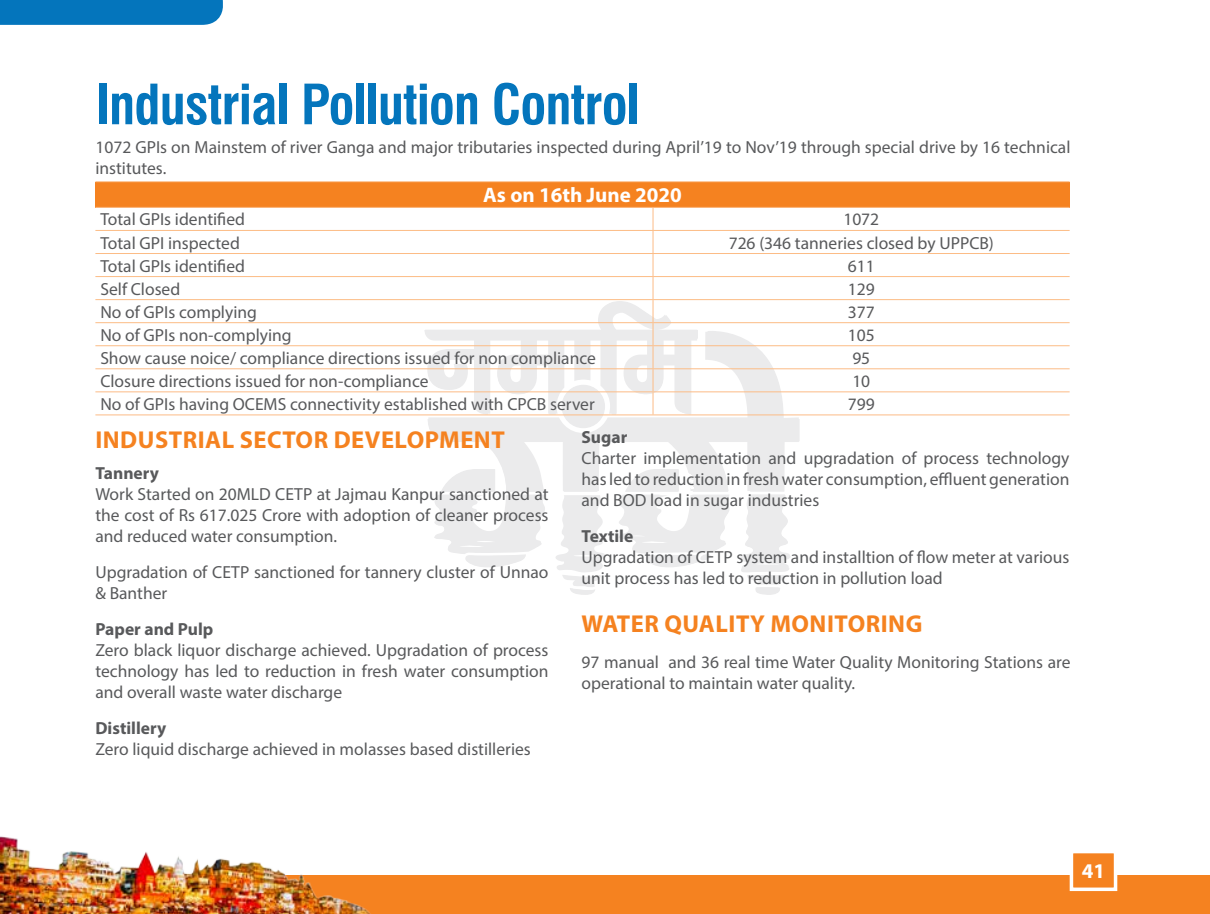
<style>
.page{position:relative;width:1210px;height:914px;background:#fff}
.page>*{position:absolute;margin:0;border:0;box-sizing:border-box;transform-origin:0 0}
.t1{font:700 condensed 54.07px "Swiss 721 BT";letter-spacing:-.015em;color:#0475bc}
.t2{font:700 24.5px "Myriad Pro";letter-spacing:.02em;color:#f58220}
.t3{font:700 21px "Myriad Pro";color:#fff}
.t4{font:17.5px/21px "Myriad Pro";color:#58595b}
.t5{font:700 17.5px "Myriad Pro";color:#58595b}
</style>
<div class="page">
<svg style="left:434px;top:536px;width:171px;height:59px"></svg>
<svg style="left:434px;top:300px;width:369px;height:236px"></svg>
<svg style="left:428px;top:324px;width:371px;height:167px;fill:#ebebec"></svg>
<svg style="left:614px;top:437px;width:180px;height:158px"></svg>
<div style="left:95px;top:182px;width:974px;height:25px;background:#f58220"></div>
<hr style="left:95px;top:181px;width:558px;height:1px;background:#fcbc86">
<hr style="left:653px;top:181px;width:416px;height:1px;background:#fcbc86">
<hr style="left:95px;top:207px;width:558px;height:1px;background:#fcbc86">
<hr style="left:653px;top:207px;width:416px;height:1px;background:#fcbc86">
<hr style="left:95px;top:230px;width:558px;height:1px;background:#fcbc86">
<hr style="left:653px;top:230px;width:416px;height:1px;background:#fcbc86">
<hr style="left:95px;top:253px;width:558px;height:1px;background:#fcbc86">
<hr style="left:653px;top:253px;width:416px;height:1px;background:#fcbc86">
<hr style="left:95px;top:276px;width:558px;height:1px;background:#fcbc86">
<hr style="left:653px;top:276px;width:416px;height:1px;background:#fcbc86">
<hr style="left:95px;top:299px;width:558px;height:1px;background:#fcbc86">
<hr style="left:653px;top:299px;width:416px;height:1px;background:#fcbc86">
<hr style="left:95px;top:322px;width:558px;height:1px;background:#fcbc86">
<hr style="left:653px;top:322px;width:416px;height:1px;background:#fcbc86">
<hr style="left:95px;top:345px;width:558px;height:1px;background:#fcbc86">
<hr style="left:653px;top:345px;width:416px;height:1px;background:#fcbc86">
<hr style="left:95px;top:368px;width:558px;height:1px;background:#fcbc86">
<hr style="left:653px;top:368px;width:416px;height:1px;background:#fcbc86">
<hr style="left:95px;top:391px;width:558px;height:1px;background:#fcbc86">
<hr style="left:653px;top:391px;width:416px;height:1px;background:#fcbc86">
<svg style="left:420px;top:208px;width:282px;height:210px"></svg>
<hr style="left:95px;top:414px;width:558px;height:1px;background:#fcbc86">
<hr style="left:653px;top:414px;width:416px;height:1px;background:#fcbc86">
<div style="left:0;top:875px;width:1210px;height:39px;background:#f58220"></div>
<div style="left:1071px;top:851px;width:44px;height:38px;background:#f58220"></div>
<div style="left:1069px;top:849px;width:48px;height:42px;border:4px solid #fff"></div>
<img style="left:0;top:836px;width:371px;height:78px">
<div style="left:0;top:0;width:223px;height:25px;background:#0475bc"></div>
<h1 class="t1" style="left:95px;top:72px;width:546px">Industrial Pollution Control</h1>
<p class="t4" style="left:95px;top:137px;width:976px">1072 GPIs on Mainstem of river Ganga and major tributaries inspected during April’19 to Nov’19 through special drive by 16 technical institutes.</p>
<p class="t3" style="left:483px;top:182px;width:200px">As on 16th June 2020</p>
<p class="t4" style="left:100px;top:209px;width:146px">Total GPIs identified</p>
<p class="t4" style="left:843px;top:209px;width:37px">1072</p>
<p class="t4" style="left:100px;top:232px;width:141px">Total GPI inspected</p>
<p class="t4" style="left:728px;top:232px;width:267px">726 (346 tanneries closed by UPPCB)</p>
<p class="t4" style="left:100px;top:255px;width:146px">Total GPIs identified</p>
<p class="t4" style="left:848px;top:255px;width:28px">611</p>
<p class="t4" style="left:100px;top:278px;width:81px">Self Closed</p>
<p class="t4" style="left:848px;top:278px;width:28px">129</p>
<p class="t4" style="left:100px;top:301px;width:158px">No of GPIs complying</p>
<p class="t4" style="left:848px;top:301px;width:28px">377</p>
<p class="t4" style="left:100px;top:324px;width:193px">No of GPIs non-complying</p>
<p class="t4" style="left:848px;top:324px;width:28px">105</p>
<p class="t4" style="left:100px;top:347px;width:497px">Show cause noice/ compliance directions issued for non compliance</p>
<p class="t4" style="left:852px;top:347px;width:19px">95</p>
<p class="t4" style="left:100px;top:370px;width:330px">Closure directions issued for non-compliance</p>
<p class="t4" style="left:852px;top:370px;width:19px">10</p>
<p class="t4" style="left:100px;top:393px;width:496px">No of GPIs having OCEMS connectivity established with CPCB server</p>
<p class="t4" style="left:848px;top:393px;width:28px">799</p>
<h2 class="t2" style="left:95px;top:424px;width:57px">Industri</h2>
<h2 class="t2" style="left:205px;top:424px;width:285px">al Sector Development</h2>
<p class="t5" style="left:95px;top:461px;width:65px">Tannery</p>
<p class="t4" style="left:95px;top:483px;width:455px;text-align:justify">Work Started on 20MLD CETP at Jajmau Kanpur sanctioned at the cost of Rs 617.025 Crore with adoption of cleaner process and reduced water consumption.</p>
<p class="t4" style="left:95px;top:561px;width:454px">Upgradation of CETP sanctioned for tannery cluster of Unnao &amp; Banther</p>
<p class="t5" style="left:95px;top:617px;width:119px">Paper and Pulp</p>
<p class="t4" style="left:95px;top:639px;width:454px;text-align:justify">Zero black liquor discharge achieved. Upgradation of process technology has led to reduction in fresh water consumption and overall waste water discharge</p>
<p class="t5" style="left:95px;top:716px;width:72px">Distillery</p>
<p class="t4" style="left:95px;top:738px;width:437px">Zero liquid discharge achieved in molasses based distilleries</p>
<p class="t5" style="left:581px;top:425px;width:47px">Sugar</p>
<p class="t4" style="left:581px;top:447px;width:489px;text-align:justify">Charter implementation and upgradation of process technology has led to reduction in fresh water consumption, effluent generation and BOD load in sugar industries</p>
<p class="t5" style="left:581px;top:524px;width:53px">Textile</p>
<p class="t4" style="left:581px;top:546px;width:489px">Upgradation of CETP system and installtion of flow meter at various unit process has led to reduction in pollution load</p>
<h2 class="t2" style="left:581px;top:608px;width:147px">Water Quality</h2>
<h2 class="t2" style="left:770px;top:608px;width:110px">Monitoring</h2>
<p class="t4" style="left:581px;top:651px;width:490px">97 manual and 36 real time Water Quality Monitoring Stations are operational to maintain water quality.</p>
<p class="t3" style="left:1081px;top:857px;width:25px">41</p>
</div>
